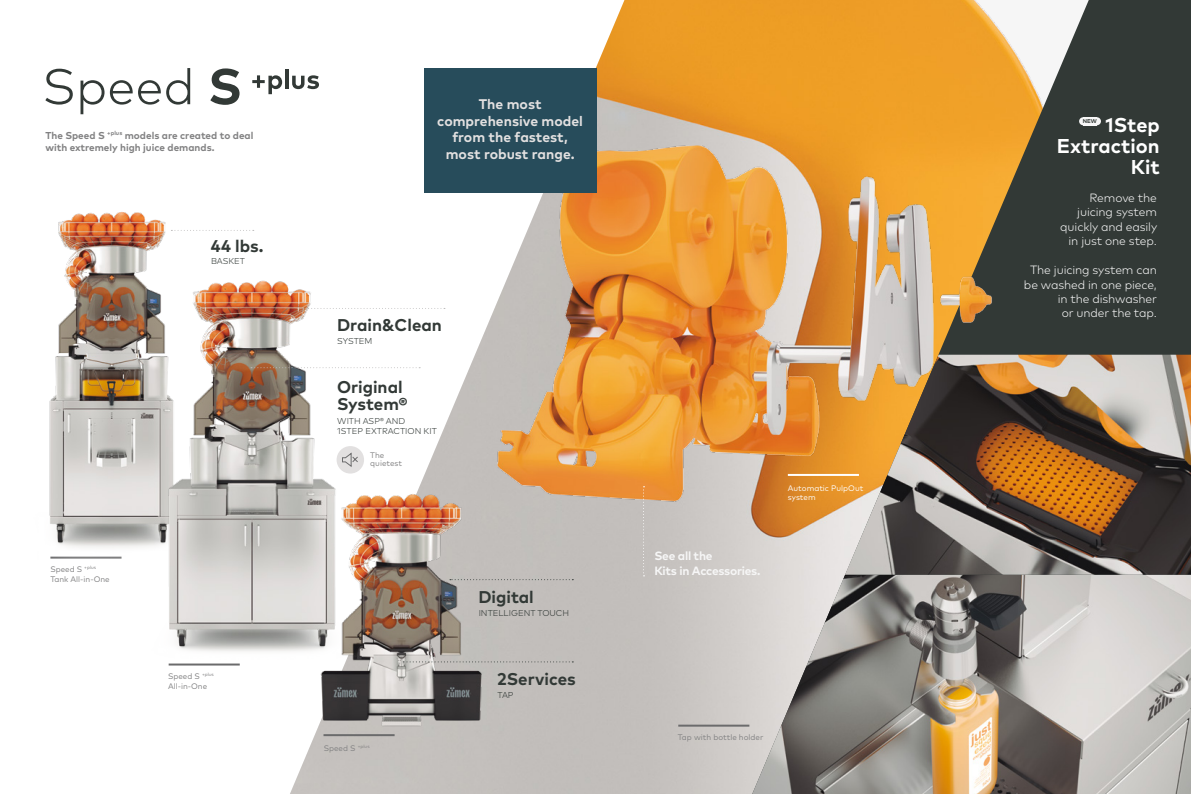
<style>
.page{position:relative;width:1191px;height:794px;background:#fff}
.page>*{position:absolute;margin:0;border:0;box-sizing:border-box;transform-origin:0 0}
.t1{font:700 20px/21px "Mark Pro";color:#fff;text-align:right}
.t2{font:700 17px/17.5px "Mark Pro";color:#323936}
.t3{font:700 14px/16.8px "Mark Pro";color:#e2e0e0;text-align:center}
.t4{font:300 12px/14.4px "Mark Pro";letter-spacing:-.01em;color:#f6f6f6;text-align:right}
.t5{font:700 12px/14.4px "Mark Pro";letter-spacing:-.02em;color:#f6f6f6}
.t6{font:700 10px/12px "Mark Pro";color:#818182}
.t7{font:300 8.5px/10.2px "Mark Pro";color:#323936}
.t8{font:8px/9.6px "Mark Pro";color:#818182}
.t9{font:8px/9.6px "Mark Pro";color:#fff}
.t10{font:700 5.6px "Mark Pro";color:#323936}
</style>
<div class="page">
<img style="left:290px;top:0;width:462px;height:794px">
<img style="left:49px;top:212px;width:117px;height:347px">
<svg style="left:752px;top:0;width:439px;height:574px;background:#977946"></svg>
<img style="left:752px;top:574px;width:439px;height:220px">
<img style="left:845px;top:355px;width:346px;height:219px">
<hr style="left:678px;top:724px;width:71px;height:2px;background:#6b6b6c">
<svg style="left:45px;top:69px;width:28px;height:36px"></svg>
<svg style="left:80px;top:80px;width:24px;height:34px"></svg>
<svg style="left:110px;top:68px;width:80px;height:37px"></svg>
<svg style="left:210px;top:68px;width:29px;height:37px"></svg>
<svg style="left:252px;top:75px;width:30px;height:19px"></svg>
<hr style="left:285px;top:69px;width:3px;height:20px;background:#323936">
<svg style="left:292px;top:75px;width:27px;height:14px"></svg>
<svg style="left:400px;top:308px;width:45px;height:1px"></svg>
<img style="left:118px;top:256px;width:282px;height:409px">
<svg style="left:251px;top:367px;width:169px;height:1px"></svg>
<svg style="left:171px;top:230px;width:83px;height:1px"></svg>
<hr style="left:323px;top:734px;width:71px;height:2px;background:#6b6b6c">
<img style="left:292px;top:461px;width:206px;height:271px">
<svg style="left:450px;top:579px;width:123px;height:1px"></svg>
<svg style="left:403px;top:661px;width:170px;height:1px"></svg>
<img style="left:460px;top:123px;width:641px;height:406px">
<div style="left:424px;top:68px;width:172px;height:124px;background:#274c5b"></div>
<svg style="left:643px;top:486px;width:1px;height:90px"></svg>
<div style="left:336px;top:446px;width:28px;height:27px;background:#e2e0e0;border-radius:50%"></div>
<svg style="left:342px;top:453px;width:16px;height:14px"></svg>
<div style="left:1079px;top:117px;width:8px;height:8px;background:#f7f7f7;border-radius:50%"></div>
<div style="left:1093px;top:117px;width:8px;height:8px;background:#f7f7f7;border-radius:50%"></div>
<div style="left:1083px;top:117px;width:14px;height:8px;background:#f7f7f7"></div>
<p class="t6" style="left:45px;top:128px;width:209px">The Speed S <sup>+plus</sup> models are created to deal with extremely high juice demands.</p>
<h2 class="t2" style="left:211px;top:236px;width:54px">44 lbs.</h2>
<p class="t7" style="left:211px;top:255px;width:36px">BASKET</p>
<p class="t8" style="left:50px;top:563px;width:61px">Speed S <sup>+plus<br></sup>Tank All-in-One</p>
<p class="t8" style="left:168px;top:671px;width:47px">Speed S <sup>+plus<br></sup>All-in-One</p>
<p class="t3" style="left:437px;top:94px;width:147px">The most comprehensive model from the fastest, most robust range.</p>
<h2 class="t2" style="left:337px;top:315px;width:106px">Drain&amp;Clean</h2>
<p class="t7" style="left:337px;top:335px;width:37px">SYSTEM</p>
<h2 class="t2" style="left:337px;top:376px;width:72px">Original<br>System®</h2>
<p class="t7" style="left:337px;top:415px;width:101px">WITH ASP® AND<br>1STEP EXTRACTION KIT</p>
<p class="t8" style="left:370px;top:451px;width:33px;line-height:8px">The quietest</p>
<p class="t8" style="left:324px;top:742px;width:47px">Speed S <sup>+plus</sup></p>
<h2 class="t2" style="left:478px;top:587px;width:57px">Digital</h2>
<p class="t7" style="left:479px;top:607px;width:92px">INTELLIGENT TOUCH</p>
<h2 class="t2" style="left:497px;top:668px;width:80px">2Services</h2>
<p class="t7" style="left:497px;top:689px;width:18px">TAP</p>
<p class="t5" style="left:654px;top:548px;width:108px">See all the<br>Kits in Accessories.</p>
<p class="t9" style="left:788px;top:482px;width:77px">Automatic PulpOut system</p>
<p class="t8" style="left:678px;top:731px;width:87px">Tap with bottle holder</p>
<h1 class="t1" style="left:1056px;top:112px;width:104px">1Step<br>Extraction<br>Kit</h1>
<p class="t4" style="left:1060px;top:190px;width:98px">Remove the juicing system quickly and easily in just one step.</p>
<p class="t4" style="left:1024px;top:262px;width:135px">The juicing system can be washed in one piece, in the dishwasher<br>or under the tap.</p>
<p class="t10" style="left:1082px;top:117px;width:16px">NEW</p>
</div>
